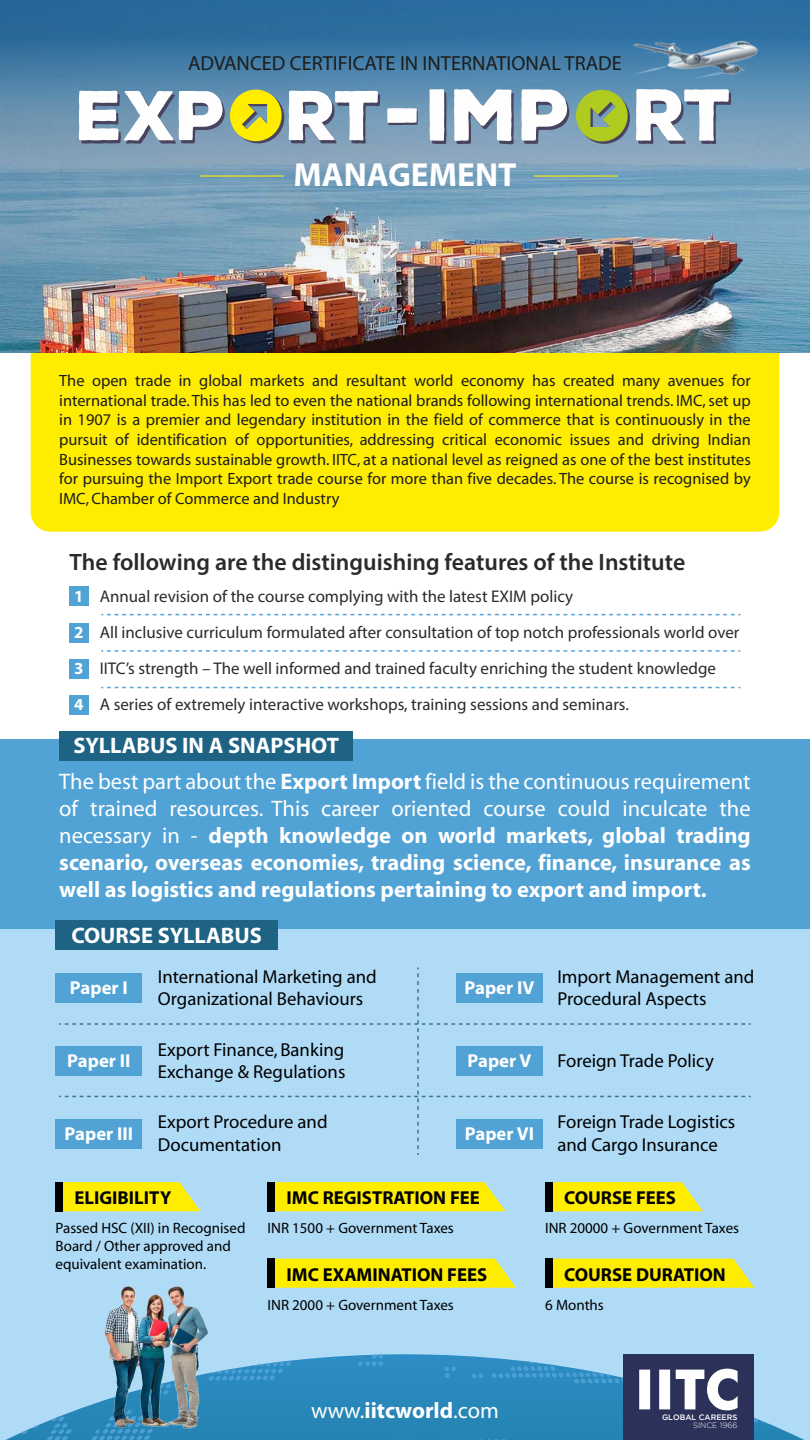
<style>
.page{position:relative;width:810px;height:1440px;background:#fff}
.page>*{position:absolute;margin:0;border:0;box-sizing:border-box;transform-origin:0 0}
.t1{font:700 33.53px "Myriad";color:#fff}
.t2{font:600 23.77px "Myriad Pro";color:#2b2a29}
.t3{font:700 22.5px/27px "Myriad";color:#fff;text-align:justify}
.t4{font:700 22.5px "Myriad Pro";color:#fff}
.t5{font:20.4px "Myriad";color:#1d1d1b}
.t6{font:18.75px/22.5px "Myriad";color:#000}
.t7{font:700 18.75px "Myriad";color:#000}
.t8{font:700 18.75px "Myriad";color:#fff}
.t9{font:16.95px/36px "Myriad Pro";color:#2b2a29}
.t10{font:16.35px/19.6px "Myriad";color:#1d1d1b;text-align:justify}
.t11{font:15px/18px "Myriad";color:#000}
.t12{font:500 7.8px "Gotham";color:#fff}
.t13{font:300 7.8px "Gotham";color:#fff}
.s1{font-weight:700;color:#fff}
.s2{font-weight:400}
</style>
<div class="page">
<div style="left:0;top:282px;width:810px;height:1158px;background:#afdbf6"></div>
<div style="left:0;top:313px;width:810px;height:469px;background:#fff"></div>
<div style="left:0;top:739px;width:810px;height:189px;background:#51a2d5"></div>
<div style="left:31px;top:352px;width:748px;height:180px;background:#ffed00"></div>
<img style="left:1px;top:0;width:809px;height:352px">
<svg style="left:79px;top:87px;width:301px;height:59px"></svg>
<svg style="left:454px;top:89px;width:60px;height:55px"></svg>
<svg style="left:429px;top:89px;width:18px;height:55px"></svg>
<svg style="left:521px;top:87px;width:210px;height:59px"></svg>
<svg style="left:387px;top:108px;width:31px;height:17px"></svg>
<hr style="left:201px;top:175px;width:83px;height:2px;background:#ffed00">
<hr style="left:535px;top:175px;width:82px;height:2px;background:#ffed00">
<img style="left:623px;top:16px;width:140px;height:88px">
<div style="left:70px;top:586px;width:19px;height:19px;background:#51a2d5"></div>
<div style="left:70px;top:624px;width:19px;height:19px;background:#51a2d5"></div>
<div style="left:70px;top:659px;width:19px;height:19px;background:#51a2d5"></div>
<div style="left:70px;top:695px;width:19px;height:19px;background:#51a2d5"></div>
<svg style="left:101px;top:614px;width:639px;height:1px"></svg>
<svg style="left:101px;top:650px;width:639px;height:2px"></svg>
<svg style="left:101px;top:687px;width:639px;height:1px"></svg>
<svg style="left:59px;top:968px;width:692px;height:187px"></svg>
<svg style="left:63px;top:1182px;width:138px;height:29px;background:#f8eb14"></svg>
<div style="left:56px;top:1182px;width:7px;height:29px;background:#000"></div>
<svg style="left:553px;top:1182px;width:150px;height:29px;background:#f8eb12"></svg>
<div style="left:545px;top:1182px;width:8px;height:29px;background:#000"></div>
<svg style="left:275px;top:1182px;width:231px;height:29px;background:#faec0c"></svg>
<div style="left:268px;top:1182px;width:7px;height:29px;background:#000"></div>
<svg style="left:275px;top:1259px;width:241px;height:29px;background:#faec0c"></svg>
<div style="left:268px;top:1259px;width:7px;height:29px;background:#000"></div>
<svg style="left:553px;top:1259px;width:201px;height:29px;background:#faeb0e"></svg>
<div style="left:545px;top:1259px;width:8px;height:29px;background:#000"></div>
<img style="left:104px;top:1286px;width:104px;height:69px">
<svg style="left:6px;top:1355px;width:783px;height:85px"></svg>
<div style="left:59px;top:731px;width:294px;height:30px;background:#1e6284"></div>
<div style="left:56px;top:920px;width:222px;height:30px;background:#1e6284"></div>
<div style="left:56px;top:974px;width:86px;height:29px;background:#51a2d5"></div>
<div style="left:56px;top:1047px;width:86px;height:29px;background:#51a2d5"></div>
<div style="left:56px;top:1120px;width:86px;height:29px;background:#51a2d5"></div>
<div style="left:456px;top:974px;width:87px;height:29px;background:#51a2d5"></div>
<div style="left:456px;top:1120px;width:87px;height:29px;background:#51a2d5"></div>
<div style="left:456px;top:1047px;width:87px;height:29px;background:#51a2d5"></div>
<p class="t5" style="left:188px;top:53px;width:435px">ADVANCED CERTIFICATE IN INTERNATIONAL TRADE</p>
<h1 class="t1" style="left:294px;top:157px;width:224px">MANAGEMENT</h1>
<p class="t10" style="left:59px;top:371px;width:693px">The open trade in global markets and resultant world economy has created many avenues for international trade. This has led to even the national brands following international trends. IMC, set up in 1907 is a premier and legendary institution in the field of commerce that is continuously in the pursuit of identification of opportunities, addressing critical economic issues and driving Indian Businesses towards sustainable growth. IITC, at a national level as reigned as one of the best institutes for pursuing the Import Export trade course for more than five decades. The course is recognised by IMC, Chamber of Commerce and Industry</p>
<h2 class="t2" style="left:70px;top:547px;width:617px">The following are the distinguishing features of the Institute</h2>
<p class="t9" style="left:74px;top:578px;width:667px"><span class="s1">1</span> Annual revision of the course complying with the latest EXIM policy<br><span class="s1">2</span> All inclusive curriculum formulated after consultation of top notch professionals world over <span class="s1">3</span> IITC’s strength – The well informed and trained faculty enriching the student knowledge<br><span class="s1">4</span> A series of extremely interactive workshops, training sessions and seminars.</p>
<h3 class="t4" style="left:73px;top:731px;width:267px">SYLLABUS IN A SNAPSHOT</h3>
<p class="t3" style="left:59px;top:769px;width:693px"><span class="s2">The best part about the</span> Export Import <span class="s2">field is the continuous requirement of trained resources. This career oriented course could inculcate the necessary in -</span> depth knowledge on world markets, global trading scenario, overseas economies, trading science, finance, insurance as well as logistics and regulations pertaining to export and import.</p>
<h3 class="t4" style="left:71px;top:921px;width:192px">COURSE SYLLABUS</h3>
<p class="t6" style="left:158px;top:966px;width:220px">International Marketing and<br>Organizational Behaviours</p>
<p class="t6" style="left:158px;top:1039px;width:189px">Export Finance, Banking<br>Exchange &amp; Regulations</p>
<p class="t6" style="left:158px;top:1112px;width:171px">Export Procedure and<br>Documentation</p>
<p class="t8" style="left:70px;top:978px;width:59px">Paper I</p>
<p class="t8" style="left:67px;top:1051px;width:65px">Paper II</p>
<p class="t8" style="left:65px;top:1124px;width:70px">Paper III</p>
<p class="t8" style="left:465px;top:978px;width:71px">Paper IV</p>
<p class="t8" style="left:468px;top:1051px;width:65px">Paper V</p>
<p class="t8" style="left:465px;top:1124px;width:71px">Paper VI</p>
<p class="t6" style="left:557px;top:966px;width:198px">Import Management and<br>Procedural Aspects</p>
<p class="t6" style="left:557px;top:1050px;width:158px">Foreign Trade Policy</p>
<p class="t6" style="left:557px;top:1112px;width:179px">Foreign Trade Logistics and Cargo Insurance</p>
<p class="t7" style="left:75px;top:1188px;width:98px">ELIGIBILITY</p>
<p class="t11" style="left:56px;top:1220px;width:192px">Passed HSC (XII) in Recognised<br>Board / Other approved and equivalent examination.</p>
<p class="t7" style="left:287px;top:1188px;width:195px">IMC REGISTRATION FEE</p>
<p class="t11" style="left:268px;top:1220px;width:188px">INR 1500 + Government Taxes</p>
<p class="t7" style="left:287px;top:1265px;width:202px">IMC EXAMINATION FEES</p>
<p class="t11" style="left:268px;top:1296px;width:188px">INR 2000 + Government Taxes</p>
<p class="t7" style="left:564px;top:1188px;width:113px">COURSE FEES</p>
<p class="t11" style="left:545px;top:1220px;width:195px">INR 20000 + Government Taxes</p>
<p class="t7" style="left:564px;top:1265px;width:163px">COURSE DURATION</p>
<p class="t11" style="left:545px;top:1296px;width:60px">6 Months</p>
<h3 class="t3" style="left:311px;top:1397px;width:189px"><span class="s2">www.</span>iitcworld<span class="s2">.com</span></h3>
<p class="t12" style="left:662px;top:1413px;width:77px">GLOBAL CAREERS</p>
<p class="t13" style="left:693px;top:1421px;width:46px">SINCE 1966</p>
</div>
